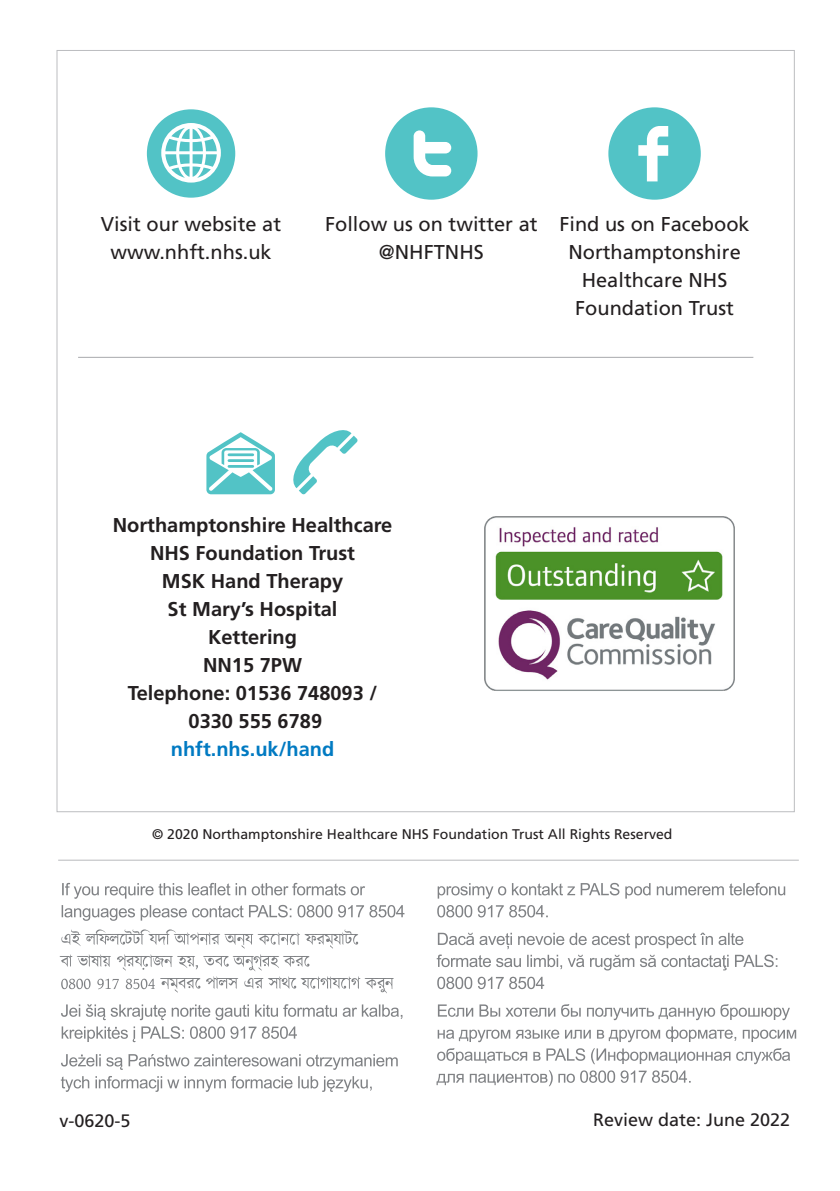
<style>
.page{position:relative;width:840px;height:1191px;background:#fff}
.page>*{position:absolute;margin:0;border:0;box-sizing:border-box;transform-origin:0 0}
.t1{font:700 20px/28px "Frutiger LT Std";color:#231f20;text-align:center}
.t2{font:20px/28px "Frutiger LT Std";color:#231f20;text-align:center}
.t3{font:700 20px "Frutiger LT Std";color:#007ac2}
.t4{font:18px "Frutiger LT Std";color:#231f20}
.t5{font:14px "Frutiger LT Std";color:#231f20}
</style>
<div class="page">
<svg style="left:61px;top:1076px;width:310px;height:15px"></svg>
<svg style="left:61px;top:1054px;width:336px;height:15px"></svg>
<svg style="left:62px;top:1026px;width:235px;height:16px"></svg>
<svg style="left:61px;top:1004px;width:341px;height:16px"></svg>
<svg style="left:59px;top:954px;width:335px;height:39px"></svg>
<svg style="left:61px;top:929px;width:297px;height:19px"></svg>
<svg style="left:62px;top:905px;width:342px;height:15px"></svg>
<svg style="left:62px;top:883px;width:303px;height:15px"></svg>
<svg style="left:436px;top:1070px;width:254px;height:16px"></svg>
<svg style="left:437px;top:1048px;width:352px;height:16px"></svg>
<svg style="left:437px;top:1026px;width:358px;height:16px"></svg>
<svg style="left:437px;top:1004px;width:352px;height:16px"></svg>
<svg style="left:437px;top:976px;width:107px;height:13px"></svg>
<svg style="left:436px;top:932px;width:341px;height:38px"></svg>
<svg style="left:437px;top:905px;width:110px;height:12px"></svg>
<svg style="left:437px;top:883px;width:347px;height:15px"></svg>
<hr style="left:58px;top:859px;width:740px;height:1px;background:#b8b9bc">
<div style="left:57px;top:50px;width:737px;height:762px;background:#fff;border:1px solid #bcbdc0"></div>
<svg style="left:293px;top:430px;width:64px;height:64px"></svg>
<svg style="left:206px;top:432px;width:69px;height:62px"></svg>
<hr style="left:227px;top:465px;width:27px;height:3px;background:#52c3c6">
<hr style="left:227px;top:459px;width:27px;height:3px;background:#52c3c6">
<hr style="left:227px;top:453px;width:27px;height:3px;background:#52c3c6">
<svg style="left:385px;top:107px;width:92px;height:93px"></svg>
<svg style="left:608px;top:107px;width:92px;height:93px"></svg>
<div style="left:147px;top:109px;width:88px;height:89px;background:#52c3c6;border-radius:50%"></div>
<svg style="left:161px;top:123px;width:60px;height:60px"></svg>
<hr style="left:78px;top:357px;width:675px;height:1px;background:#a8a9ad">
<img style="left:484px;top:516px;width:251px;height:175px">
<p class="t2" style="left:101px;top:210px;width:182px">Visit our website at www.nhft.nhs.uk</p>
<p class="t2" style="left:325px;top:210px;width:214px">Follow us on twitter at @NHFTNHS</p>
<p class="t2" style="left:559px;top:210px;width:192px">Find us on Facebook<br>Northamptonshire<br>Healthcare NHS<br>Foundation Trust</p>
<p class="t1" style="left:113px;top:511px;width:281px">Northamptonshire Healthcare<br>NHS Foundation Trust</p>
<p class="t1" style="left:162px;top:567px;width:183px">MSK Hand Therapy</p>
<p class="t1" style="left:167px;top:595px;width:171px">St Mary’s Hospital</p>
<p class="t1" style="left:208px;top:623px;width:90px">Kettering</p>
<p class="t1" style="left:203px;top:651px;width:100px">NN15 7PW</p>
<p class="t1" style="left:128px;top:679px;width:251px">Telephone: 01536 748093 /<br>0330 555 6789</p>
<p class="t3" style="left:171px;top:737px;width:165px">nhft.nhs.uk/hand</p>
<p class="t5" style="left:152px;top:826px;width:521px">© 2020 Northamptonshire Healthcare NHS Foundation Trust All Rights Reserved</p>
<p class="t4" style="left:59px;top:1110px;width:73px">v-0620-5</p>
<p class="t4" style="left:592px;top:1108px;width:199px">Review date: June 2022</p>
</div>
